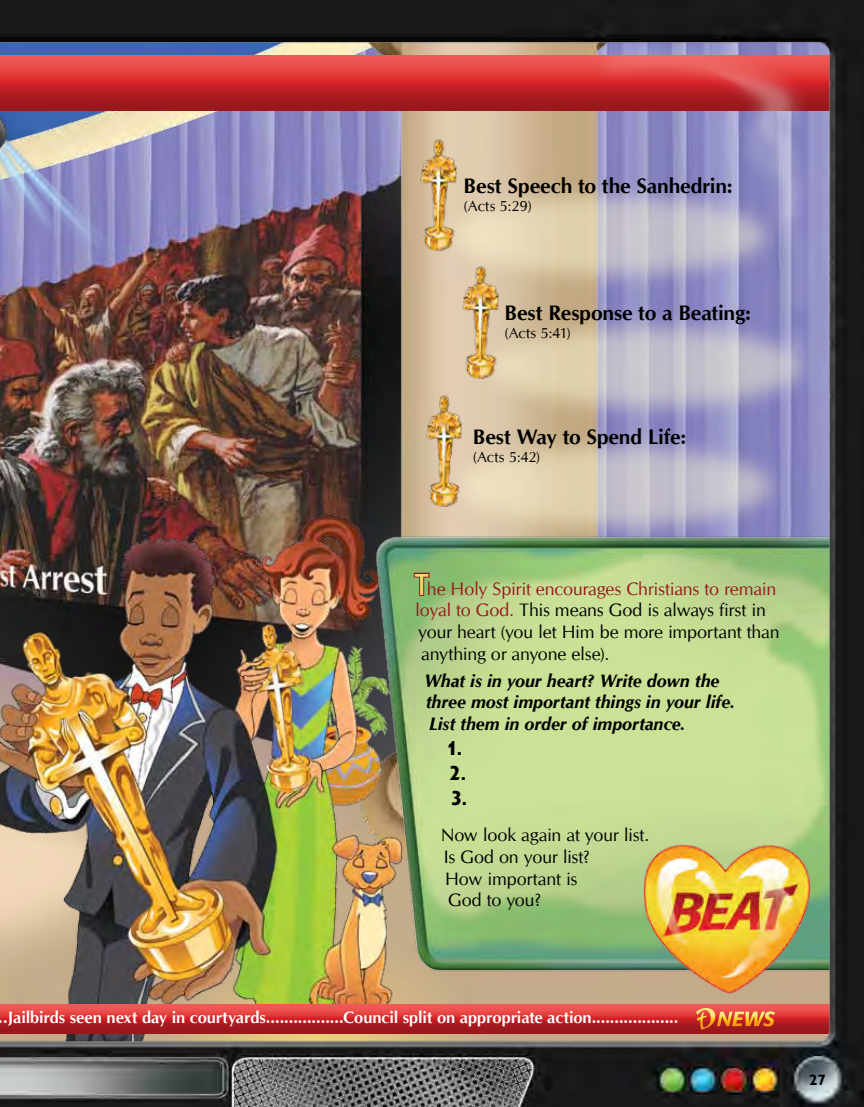
<style>
.page{position:relative;width:864px;height:1107px;background:#fff}
.page>*{position:absolute;margin:0;border:0;box-sizing:border-box;transform-origin:0 0}
.t1{font:700 21px "CG Omega";letter-spacing:-.005em;color:#000}
.t2{font:700 21px/25.2px "Journal Sans";color:#000}
.t3{font:18px/21.6px "CG Omega";letter-spacing:-.015em;color:#000}
.t4{font:italic 700 18px/21.6px "CG Omega";letter-spacing:-.005em;color:#000}
.t5{font:18px "CG Omega";letter-spacing:-.015em;color:#98181c}
.t6{font:700 16.5px "CG Omega";letter-spacing:-.005em;color:#fff}
.t7{font:15px "CG Omega";letter-spacing:.005em;color:#000}
.t8{font:700 15px "Gill Sans";color:#000}
.s1{font-family:"Journal Sans";font-size:31.5px;color:#fed767}
.s2{color:#98181c}
</style>
<div class="page">
<img style="left:0;top:0;width:864px;height:1107px">
<img style="left:0;top:6px;width:651px;height:1057px">
<img style="left:0;top:0;width:208px;height:165px">
<svg style="left:0;top:56px;width:864px;height:54px;background:#c43133"></svg>
<img style="left:0;top:627px;width:414px;height:430px">
<svg style="left:0;top:1005px;width:864px;height:28px;background:#c02f30"></svg>
<img style="left:366px;top:529px;width:498px;height:450px">
<img style="left:643px;top:842px;width:170px;height:154px">
<svg style="left:696px;top:1007px;width:79px;height:23px;background:#d96538"></svg>
<img style="left:0;top:165px;width:836px;height:462px">
<svg style="left:413px;top:572px;width:18px;height:25px"></svg>
<img style="left:416px;top:136px;width:46px;height:118px">
<img style="left:421px;top:393px;width:46px;height:117px">
<img style="left:458px;top:264px;width:45px;height:117px">
<p class="t1" style="left:464px;top:173px;width:270px">Best Speech to the Sanhedrin:</p>
<p class="t7" style="left:464px;top:197px;width:70px">(Acts 5:29)</p>
<p class="t1" style="left:505px;top:300px;width:248px">Best Response to a Beating:</p>
<p class="t7" style="left:505px;top:324px;width:68px">(Acts 5:41)</p>
<p class="t1" style="left:473px;top:424px;width:215px">Best Way to Spend Life:</p>
<p class="t7" style="left:473px;top:448px;width:69px">(Acts 5:42)</p>
<p class="t5" style="left:414px;top:578px;width:364px"><span class="s1">T</span>he Holy Spirit encourages Christians to remain</p>
<p class="t3" style="left:415px;top:600px;width:352px"><span class="s2">loyal to God.</span> This means God is always first in</p>
<p class="t3" style="left:418px;top:621px;width:363px">your heart (you let Him be more important than</p>
<p class="t3" style="left:421px;top:643px;width:190px">anything or anyone else).</p>
<p class="t4" style="left:424px;top:670px;width:312px">What is in your heart? Write down the three most important things in your life.<br>List them in order of importance.</p>
<p class="t2" style="left:446px;top:736px;width:22px">1.<br>2.<br>3.</p>
<p class="t3" style="left:441px;top:825px;width:210px">Now look again at your list.<br>Is God on your list?<br>How important is<br>God to you?</p>
<p class="t6" style="left:-1px;top:1007px;width:681px">..Jailbirds seen next day in courtyards.................Council split on appropriate action...................</p>
<p class="t8" style="left:809px;top:1071px;width:18px">27</p>
</div>
